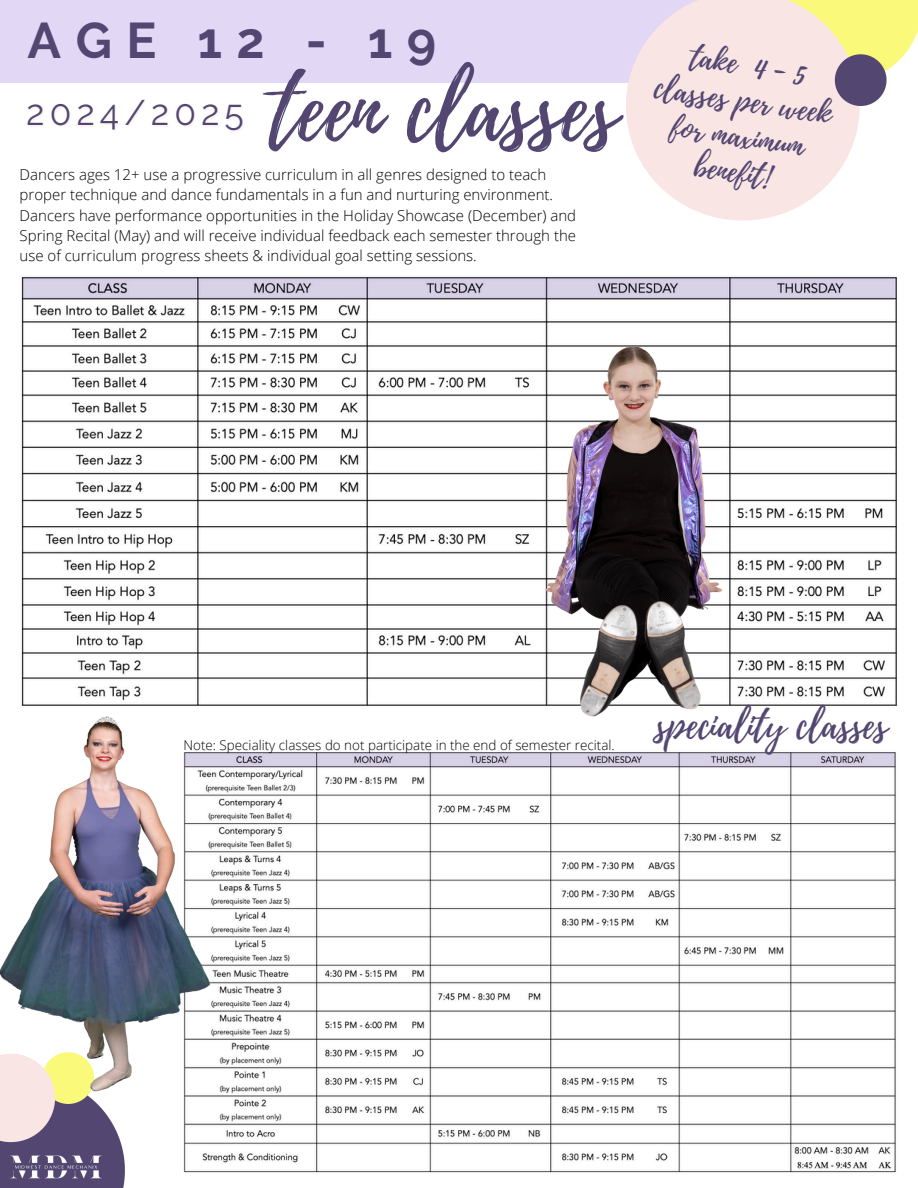
<style>
.page{position:relative;width:918px;height:1188px;background:#fff}
.page>*{position:absolute;margin:0;border:0;box-sizing:border-box;transform-origin:0 0}
.t1{font:87.75px "Playlist Script";color:#534772}
.t2{font:700 49.95px "Raleway";letter-spacing:.29em;color:#534772}
.t3{font:37.95px "Playlist Script";color:#534772}
.t4{font:35.4px "Raleway";letter-spacing:.145em;color:#534772}
.t5{font:30.9px/36px "Playlist Script";color:#534772;text-align:center}
.t6{font:300 15px/20.2px "Open Sans";color:#000}
.t7{font:300 13.35px "Open Sans";color:#000}
</style>
<div class="page">
<div style="left:0;top:0;width:714px;height:82px;background:#e2d8f6"></div>
<svg style="left:626px;top:0;width:234px;height:221px;fill:#f9e5e4"></svg>
<svg style="left:0;top:1103px;width:125px;height:85px;background:#857896"></svg>
<svg style="left:749px;top:0;width:169px;height:106px;background:#e6dab9"></svg>
<img style="left:9px;top:1152px;width:95px;height:29px">
<img style="left:21px;top:276px;width:876px;height:430px">
<img style="left:541px;top:339px;width:187px;height:378px">
<img style="left:184px;top:752px;width:712px;height:421px">
<img style="left:0;top:642px;width:213px;height:461px">
<p class="t2" style="left:28px;top:11px;width:410px">AGE 12 - 19</p>
<h4 class="t1" style="left:271px;top:47px;width:348px">teen classes</h4>
<h1 class="t4" style="left:26px;top:92px;width:219px">2024/2025</h1>
<h5 class="t6" style="left:20px;top:164px;width:558px">Dancers ages 12+ use a progressive curriculum in all genres designed to teach proper technique and dance fundamentals in a fun and nurturing environment.<br>Dancers have performance opportunities in the Holiday Showcase (December) and Spring Recital (May) and will receive individual feedback each semester through the use of curriculum progress sheets &amp; individual goal setting sessions.</h5>
<p class="t5" style="left:663px;top:34px;width:180px;rotate:9deg">take 4 - 5 classes per week for maximum benefit!</p>
<p class="t7" style="left:184px;top:736px;width:433px">Note: Speciality classes do not participate in the end of semester recital.</p>
<h3 class="t3" style="left:655px;top:698px;width:234px">speciality classes</h3>
</div>
